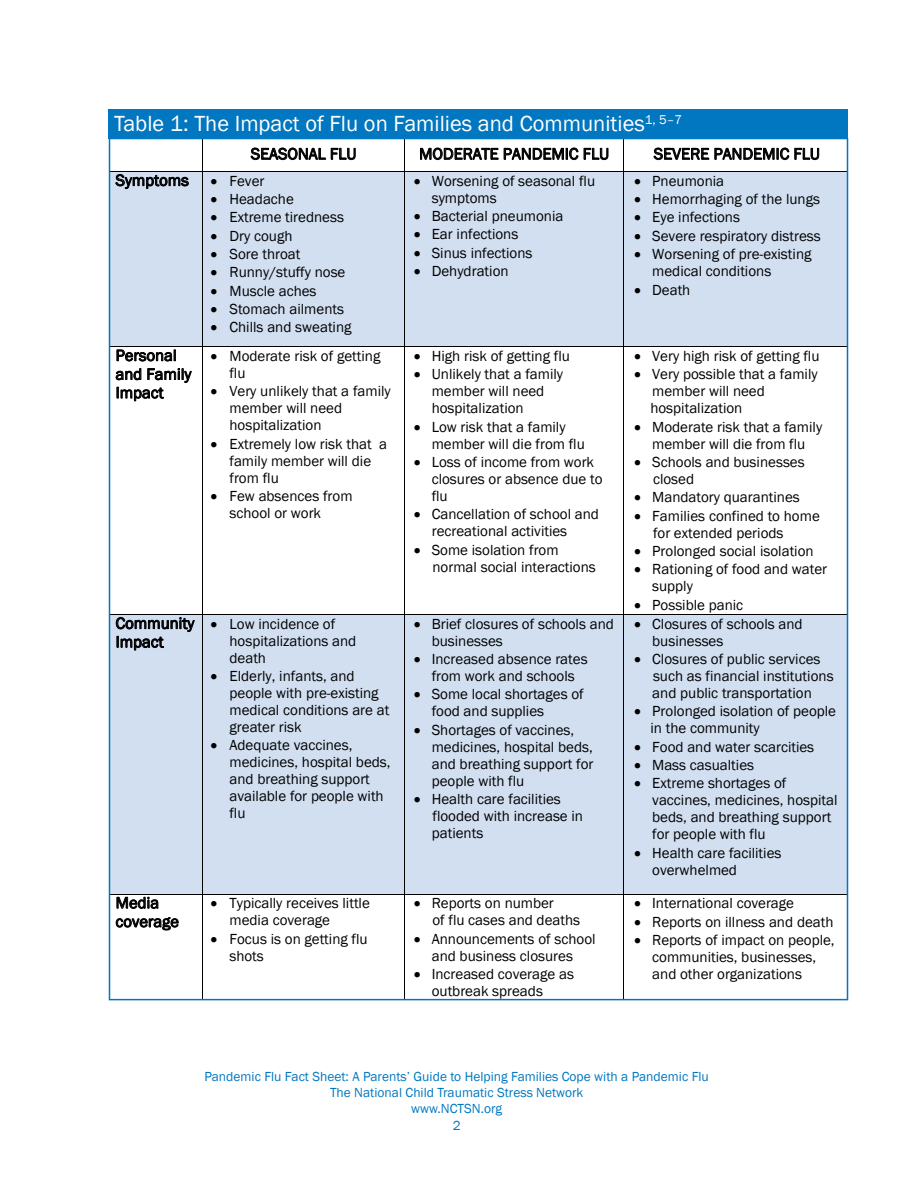
<style>
.page{position:relative;width:918px;height:1188px;background:#fff}
.page>*{position:absolute;margin:0;border:0;box-sizing:border-box;transform-origin:0 0}
.t1{font:22.5px "Franklin Gothic";color:#fff}
.t2{font:16.5px/18.6px "Franklin Gothic";color:#000}
.t3{font:15px/17px "Franklin Gothic";color:#000}
.t4{font:13.5px/16.2px "Franklin Gothic";color:#0077c0;text-align:center}
.blue_bull{font:13.05px "Franklin Gothic";color:#fff}
</style>
<div class="page">
<div style="left:108px;top:110px;width:739px;height:29px;background:#0077c0"></div>
<div style="left:110px;top:172px;width:738px;height:174px;background:#d1dff1"></div>
<div style="left:110px;top:615px;width:738px;height:279px;background:#d1dff1"></div>
<svg style="left:251px;top:148px;width:105px;height:12px"></svg>
<svg style="left:420px;top:148px;width:78px;height:12px"></svg>
<svg style="left:504px;top:148px;width:104px;height:12px"></svg>
<svg style="left:654px;top:148px;width:55px;height:12px"></svg>
<svg style="left:715px;top:148px;width:104px;height:12px"></svg>
<hr style="left:202px;top:139px;width:1px;height:32px;background:#000">
<hr style="left:404px;top:139px;width:1px;height:32px;background:#000">
<hr style="left:623px;top:139px;width:1px;height:32px;background:#000">
<svg style="left:115px;top:174px;width:74px;height:15px"></svg>
<hr style="left:110px;top:171px;width:737px;height:1px;background:#000">
<hr style="left:202px;top:172px;width:1px;height:174px;background:#000">
<hr style="left:404px;top:172px;width:1px;height:174px;background:#000">
<hr style="left:623px;top:172px;width:1px;height:174px;background:#000">
<svg style="left:117px;top:349px;width:59px;height:12px"></svg>
<svg style="left:116px;top:368px;width:76px;height:33px"></svg>
<hr style="left:110px;top:346px;width:737px;height:1px;background:#000">
<hr style="left:202px;top:347px;width:1px;height:267px;background:#000">
<hr style="left:404px;top:347px;width:1px;height:267px;background:#000">
<hr style="left:623px;top:347px;width:1px;height:267px;background:#000">
<svg style="left:116px;top:617px;width:79px;height:33px"></svg>
<hr style="left:110px;top:614px;width:737px;height:1px;background:#000">
<hr style="left:202px;top:615px;width:1px;height:279px;background:#000">
<hr style="left:404px;top:615px;width:1px;height:279px;background:#000">
<hr style="left:623px;top:615px;width:1px;height:279px;background:#000">
<svg style="left:117px;top:897px;width:41px;height:12px"></svg>
<svg style="left:116px;top:917px;width:63px;height:13px"></svg>
<hr style="left:110px;top:894px;width:737px;height:1px;background:#000">
<hr style="left:202px;top:895px;width:1px;height:105px;background:#000">
<hr style="left:404px;top:895px;width:1px;height:105px;background:#000">
<hr style="left:623px;top:895px;width:1px;height:105px;background:#000">
<p class="blue_bull" style="left:645px;top:111px;width:39px">1, 5–7</p>
<p class="t1" style="left:115px;top:110px;width:532px">Table 1: The Impact of Flu on Families and Communities</p>
<p class="t2" style="left:251px;top:145px;width:107px">SEASONAL FLU</p>
<p class="t2" style="left:419px;top:145px;width:192px">MODERATE PANDEMIC FLU</p>
<p class="t2" style="left:654px;top:145px;width:168px">SEVERE PANDEMIC FLU</p>
<p class="t2" style="left:116px;top:171px;width:75px">Symptoms</p>
<p class="t3" style="left:230px;top:172px;width:124px;line-height:18.3px">Fever<br>Headache<br>Extreme tiredness<br>Dry cough<br>Sore throat<br>Runny/stuffy nose<br>Muscle aches<br>Stomach ailments<br>Chills and sweating</p>
<p class="t3" style="left:432px;top:173px;width:165px">Worsening of seasonal flu symptoms</p>
<p class="t3" style="left:652px;top:172px;width:170px;line-height:18.3px">Pneumonia<br>Hemorrhaging of the lungs<br>Eye infections<br>Severe respiratory distress<br>Worsening of pre-existing</p>
<p class="t3" style="left:652px;top:262px;width:121px;line-height:18.3px">medical conditions<br>Death</p>
<p class="t3" style="left:432px;top:207px;width:133px;line-height:18.3px">Bacterial pneumonia<br>Ear infections<br>Sinus infections<br>Dehydration</p>
<p class="t2" style="left:116px;top:346px;width:77px">Personal and Family<br>Impact</p>
<p class="t3" style="left:230px;top:348px;width:152px">Moderate risk of getting flu</p>
<p class="t3" style="left:230px;top:383px;width:163px">Very unlikely that a family member will need hospitalization</p>
<p class="t3" style="left:230px;top:435px;width:159px">Extremely low risk that a family member will die from flu</p>
<p class="t3" style="left:230px;top:488px;width:125px">Few absences from school or work</p>
<p class="t3" style="left:432px;top:348px;width:140px;line-height:17.4px">High risk of getting flu<br>Unlikely that a family member will need hospitalization</p>
<p class="t3" style="left:432px;top:418px;width:155px">Low risk that a family member will die from flu</p>
<p class="t3" style="left:432px;top:454px;width:172px">Loss of income from work closures or absence due to flu</p>
<p class="t3" style="left:432px;top:506px;width:169px">Cancellation of school and recreational activities</p>
<p class="t3" style="left:432px;top:542px;width:166px">Some isolation from normal social interactions</p>
<p class="t3" style="left:650px;top:348px;width:171px;line-height:17.4px">Very high risk of getting flu<br>Very possible that a family member will need hospitalization</p>
<p class="t3" style="left:652px;top:419px;width:171px">Moderate risk that a family member will die from flu</p>
<p class="t3" style="left:652px;top:454px;width:154px">Schools and businesses closed</p>
<p class="t3" style="left:652px;top:489px;width:169px;line-height:17.7px">Mandatory quarantines<br>Families confined to home for extended periods</p>
<p class="t3" style="left:652px;top:542px;width:177px;line-height:18.3px">Prolonged social isolation<br>Rationing of food and water</p>
<p class="t3" style="left:652px;top:578px;width:93px;line-height:18.3px">supply<br>Possible panic</p>
<p class="t2" style="left:116px;top:614px;width:80px">Community<br>Impact</p>
<p class="t3" style="left:230px;top:615px;width:161px">Low incidence of hospitalizations and death<br>Elderly, infants, and people with pre-existing medical conditions are at greater risk</p>
<p class="t3" style="left:230px;top:737px;width:163px">Adequate vaccines, medicines, hospital beds, and breathing support available for people with flu</p>
<p class="t3" style="left:432px;top:616px;width:184px">Brief closures of schools and businesses</p>
<p class="t3" style="left:432px;top:651px;width:157px">Increased absence rates from work and schools</p>
<p class="t3" style="left:432px;top:686px;width:154px">Some local shortages of food and supplies</p>
<p class="t3" style="left:432px;top:722px;width:163px">Shortages of vaccines, medicines, hospital beds, and breathing support for people with flu</p>
<p class="t3" style="left:432px;top:791px;width:153px">Health care facilities flooded with increase in patients</p>
<p class="t3" style="left:652px;top:616px;width:152px">Closures of schools and businesses</p>
<p class="t3" style="left:652px;top:651px;width:183px">Closures of public services such as financial institutions and public transportation</p>
<p class="t3" style="left:650px;top:703px;width:187px">Prolonged isolation of people in the community</p>
<p class="t3" style="left:652px;top:738px;width:164px;line-height:18.3px">Food and water scarcities<br>Mass casualties<br>Extreme shortages of</p>
<p class="t3" style="left:652px;top:792px;width:187px">vaccines, medicines, hospital beds, and breathing support for people with flu</p>
<p class="t3" style="left:652px;top:845px;width:131px">Health care facilities overwhelmed</p>
<p class="t2" style="left:116px;top:894px;width:65px">Media coverage</p>
<p class="t3" style="left:230px;top:895px;width:142px">Typically receives little media coverage</p>
<p class="t3" style="left:230px;top:931px;width:140px">Focus is on getting flu shots</p>
<p class="t3" style="left:432px;top:895px;width:150px">Reports on number<br>of flu cases and deaths</p>
<p class="t3" style="left:432px;top:931px;width:165px">Announcements of school and business closures</p>
<p class="t3" style="left:432px;top:966px;width:144px">Increased coverage as outbreak spreads</p>
<p class="t3" style="left:652px;top:895px;width:184px;line-height:18.3px">International coverage<br>Reports on illness and death<br>Reports of impact on people,</p>
<p class="t3" style="left:652px;top:949px;width:166px">communities, businesses, and other organizations</p>
<p class="t4" style="left:205px;top:1068px;width:506px">Pandemic Flu Fact Sheet: A Parents’ Guide to Helping Families Cope with a Pandemic Flu The National Child Traumatic Stress Network<br>www.NCTSN.org<br>2</p>
</div>
